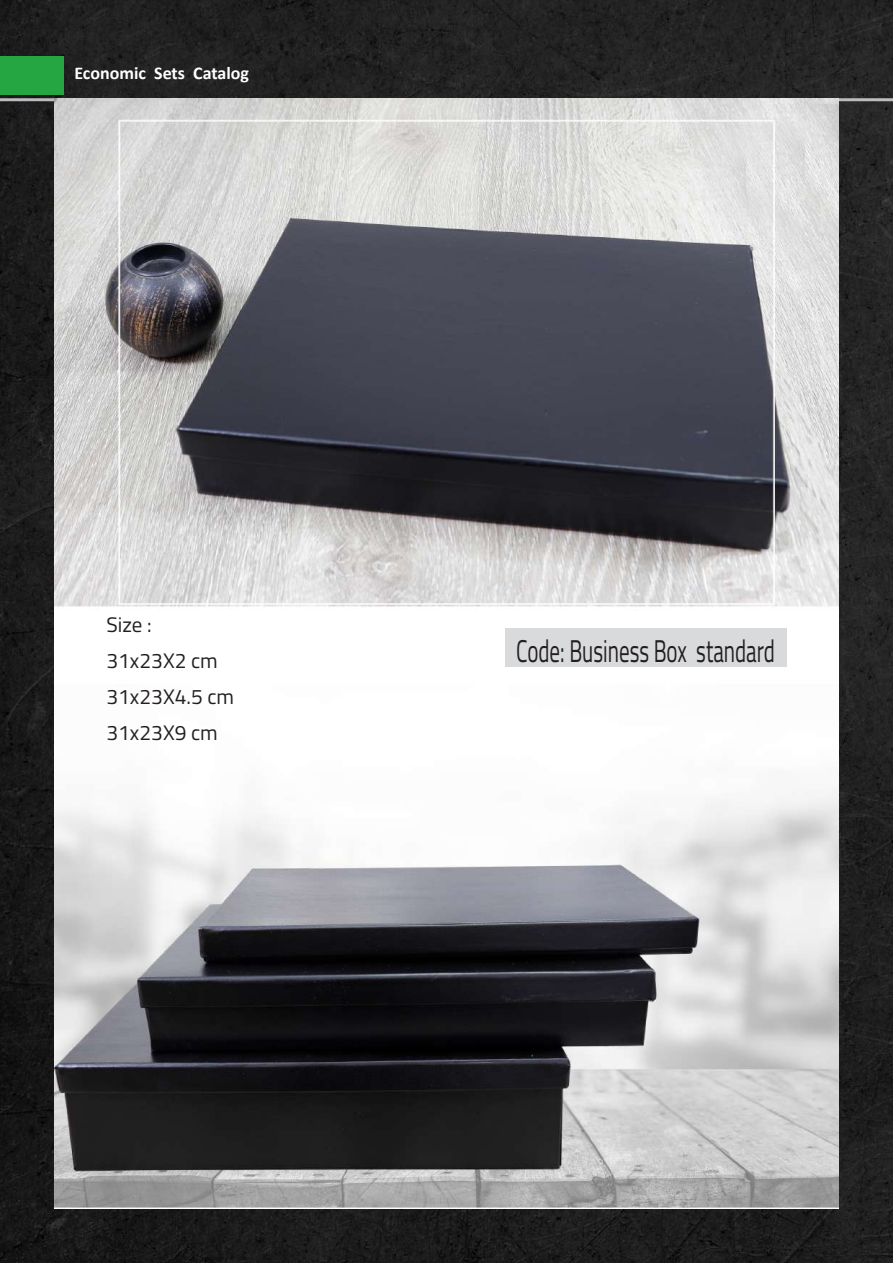
<style>
.page{position:relative;width:893px;height:1263px;background:#fff}
.page>*{position:absolute;margin:0;border:0;box-sizing:border-box;transform-origin:0 0}
.t1{font:31.5px "Cairo";color:#231f20;scale:.67 1}
.t2{font:21px/36px "Cairo";color:#231f20}
.t3{font:700 18px "Calibri";color:#fff}
</style>
<div class="page">
<img style="left:0;top:0;width:893px;height:1263px">
<hr style="left:0;top:98px;width:893px;height:3px;background:#bcbdc0">
<div style="left:0;top:56px;width:64px;height:39px;background:#26a643"></div>
<img style="left:54px;top:98px;width:785px;height:1110px">
<div style="left:505px;top:628px;width:281px;height:38px;background:#d9dadc"></div>
<p class="t3" style="left:74px;top:61px;width:73px">Economic</p>
<p class="t3" style="left:154px;top:61px;width:32px">Sets</p>
<p class="t3" style="left:193px;top:61px;width:57px">Catalog</p>
<p class="t2" style="left:106px;top:606px;width:58px">Size :<br>31 23</p>
<p class="t2" style="left:130px;top:642px;width:89px">x Xcm</p>
<p class="t2" style="left:106px;top:642px;width:129px;text-indent:68px">2<br>31 23X4.5 cm</p>
<p class="t2" style="left:106px;top:678px;width:58px;text-align:center">x<br>31 23</p>
<p class="t2" style="left:130px;top:714px;width:89px">x Xcm</p>
<p class="t2" style="left:175px;top:714px;width:13px">9</p>
<h1 class="t1" style="left:516px;top:633px;width:387px">Code: Business Box standard</h1>
</div>
